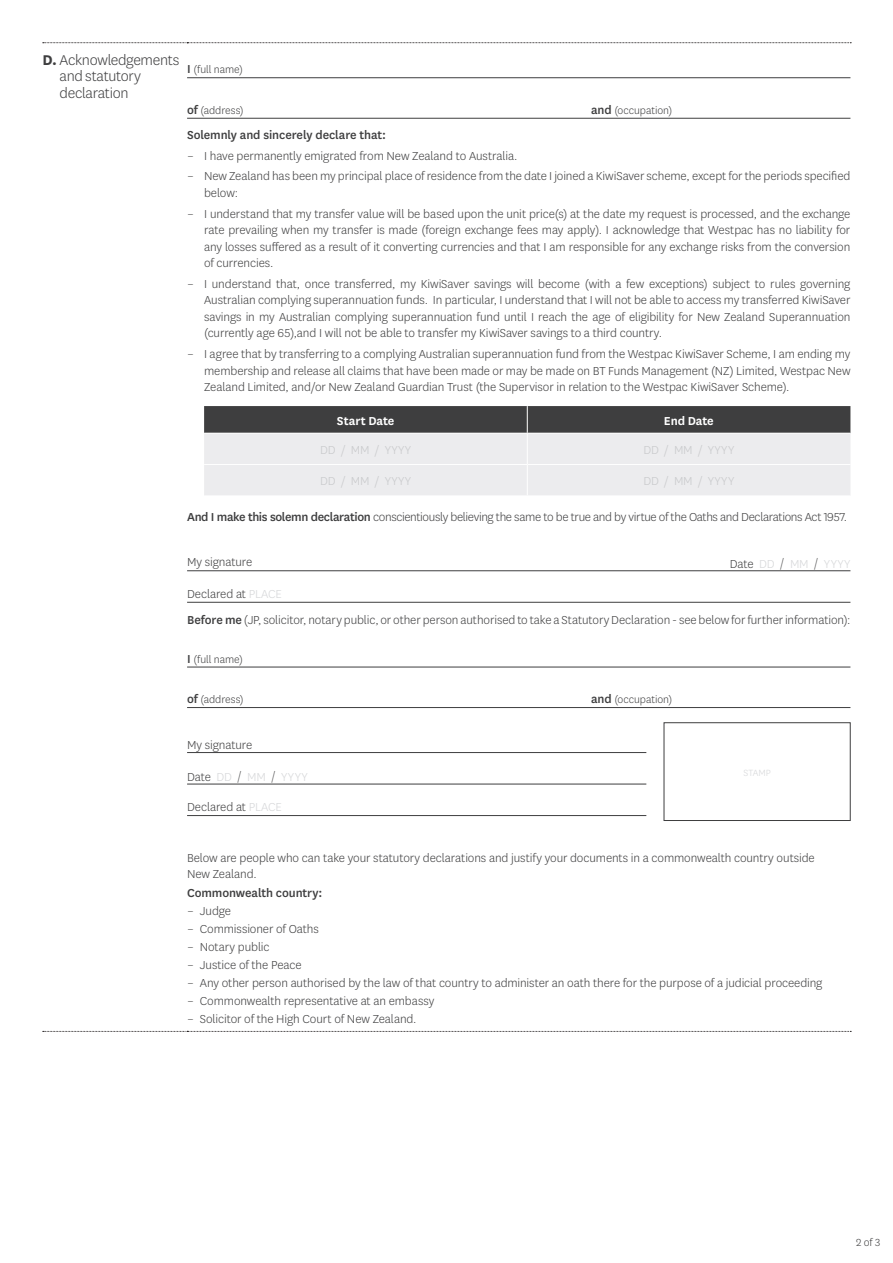
<style>
.page{position:relative;width:893px;height:1263px;background:#fff}
.page>*{position:absolute;margin:0;border:0;box-sizing:border-box;transform-origin:0 0}
.Section_Title{font:300 16.5px/16.5px "National LF";letter-spacing:-.02em;color:#3e3e3f}
.Copy{font:300 13.5px/16.5px "National LF";letter-spacing:-.01em;color:#3e3e3f;text-align:justify}
.Copy-2{font:500 13.5px "National LF";letter-spacing:-.005em;color:#3e3e3f}
.KS_Text_style_no_ind{font:300 13.5px "National LF";letter-spacing:.03em;color:#c7c8ca}
.Copy-3{font:300 13.5px "National LF";letter-spacing:-.01em;color:#d5d6d8}
.KS_Text_style_no_ind-2{font:600 13.5px "National LF";letter-spacing:-.01em;color:#fff}
.Copy-4{font:300 12px "National LF";letter-spacing:-.005em;color:#3e3e3f}
.t1{font:300 10.5px "National LF";letter-spacing:.005em;color:#d5d6d8}
.s1{font-weight:700}
.s2{font-weight:500;font-size:13.5px}
.s3{font-weight:500}
.s4{color:#3e3e3f}
.s5{color:#d5d6d8}
</style>
<div class="page">
<svg style="left:43px;top:42px;width:808px;height:1px"></svg>
<svg style="left:43px;top:1031px;width:808px;height:1px"></svg>
<hr style="left:187px;top:77px;width:663px;height:1px;background:#3e3e3f">
<hr style="left:187px;top:118px;width:663px;height:1px;background:#3e3e3f">
<hr style="left:187px;top:570px;width:663px;height:1px;background:#3e3e3f">
<hr style="left:187px;top:602px;width:663px;height:1px;background:#3e3e3f">
<hr style="left:187px;top:667px;width:663px;height:1px;background:#3e3e3f">
<hr style="left:187px;top:707px;width:663px;height:1px;background:#3e3e3f">
<hr style="left:187px;top:752px;width:459px;height:1px;background:#3e3e3f">
<hr style="left:187px;top:784px;width:459px;height:1px;background:#3e3e3f">
<hr style="left:187px;top:815px;width:459px;height:1px;background:#3e3e3f">
<svg style="left:204px;top:406px;width:646px;height:89px;background:#b7b7b9"></svg>
<hr style="left:527px;top:434px;width:1px;height:30px;background:#fff">
<hr style="left:527px;top:465px;width:1px;height:30px;background:#fff">
<hr style="left:204px;top:433px;width:323px;height:1px;background:#fff">
<hr style="left:527px;top:433px;width:323px;height:1px;background:#fff">
<div style="left:664px;top:722px;width:186px;height:99px;border:1px solid #3e3e3f"></div>
<p class="Section_Title" style="left:60px;top:51px;width:121px;text-indent:-17px"><span class="s1">D.</span> Acknowledgements and statutory declaration</p>
<p class="Copy-4" style="left:187px;top:62px;width:57px"><span class="s2">I</span> (full name)</p>
<p class="Copy-4" style="left:187px;top:103px;width:58px"><span class="s2">of</span> (address)</p>
<p class="Copy-4" style="left:591px;top:103px;width:83px"><span class="s2">and</span> (occupation)</p>
<p class="Copy-2" style="left:187px;top:125px;width:201px">Solemnly and sincerely declare that:</p>
<p class="Copy" style="left:187px;top:147px;width:332px">– I have permanently emigrated from New Zealand to Australia.</p>
<p class="Copy" style="left:204px;top:167px;width:648px;text-indent:-17px">– New Zealand has been my principal place of residence from the date I joined a KiwiSaver scheme, except for the periods specified below:</p>
<p class="Copy" style="left:204px;top:205px;width:648px;text-indent:-17px">– I understand that my transfer value will be based upon the unit price(s) at the date my request is processed, and the exchange rate prevailing when my transfer is made (foreign exchange fees may apply). I acknowledge that Westpac has no liability for any losses suffered as a result of it converting currencies and that I am responsible for any exchange risks from the conversion of currencies.</p>
<p class="Copy" style="left:204px;top:275px;width:648px;text-indent:-17px">– I understand that, once transferred, my KiwiSaver savings will become (with a few exceptions) subject to rules governing Australian complying superannuation funds. In particular, I understand that I will not be able to access my transferred KiwiSaver savings in my Australian complying superannuation fund until I reach the age of eligibility for New Zealand Superannuation (currently age 65),and I will not be able to transfer my KiwiSaver savings to a third country.</p>
<p class="Copy" style="left:204px;top:345px;width:648px;text-indent:-17px">– I agree that by transferring to a complying Australian superannuation fund from the Westpac KiwiSaver Scheme, I am ending my membership and release all claims that have been made or may be made on BT Funds Management (NZ) Limited, Westpac New Zealand Limited, and/or New Zealand Guardian Trust (the Supervisor in relation to the Westpac KiwiSaver Scheme).</p>
<p class="KS_Text_style_no_ind-2" style="left:337px;top:411px;width:59px">Start Date</p>
<p class="KS_Text_style_no_ind-2" style="left:664px;top:411px;width:51px">End Date</p>
<p class="KS_Text_style_no_ind" style="left:320px;top:441px;width:92px">DD / MM / YYYY</p>
<p class="KS_Text_style_no_ind" style="left:643px;top:441px;width:92px">DD / MM / YYYY</p>
<p class="KS_Text_style_no_ind" style="left:320px;top:473px;width:92px">DD / MM / YYYY</p>
<p class="KS_Text_style_no_ind" style="left:643px;top:473px;width:92px">DD / MM / YYYY</p>
<p class="Copy" style="left:187px;top:508px;width:661px"><span class="s3">And I make this solemn declaration</span> conscientiously believing the same to be true and by virtue of the Oaths and Declarations Act 1957.</p>
<p class="Copy" style="left:187px;top:553px;width:67px">My signature</p>
<p class="Copy-3" style="left:730px;top:555px;width:122px"><span class="s4">Date</span> DD <span class="s4">/</span> MM <span class="s4">/</span> YYYY</p>
<p class="Copy" style="left:187px;top:585px;width:96px">Declared at <span class="s5">PLACE</span></p>
<p class="Copy" style="left:187px;top:611px;width:665px"><span class="s3">Before me</span> (JP, solicitor, notary public, or other person authorised to take a Statutory Declaration - see below for further information):</p>
<p class="Copy-4" style="left:187px;top:651px;width:57px"><span class="s2">I</span> (full name)</p>
<p class="Copy-4" style="left:187px;top:692px;width:58px"><span class="s2">of</span> (address)</p>
<p class="Copy-4" style="left:591px;top:692px;width:83px"><span class="s2">and</span> (occupation)</p>
<p class="Copy" style="left:187px;top:736px;width:67px">My signature</p>
<p class="Copy-3" style="left:187px;top:768px;width:122px"><span class="s4">Date</span> DD <span class="s4">/</span> MM <span class="s4">/</span> YYYY</p>
<p class="Copy" style="left:187px;top:798px;width:96px">Declared at <span class="s5">PLACE</span></p>
<p class="t1" style="left:743px;top:766px;width:29px">STAMP</p>
<p class="Copy" style="left:187px;top:849px;width:629px">Below are people who can take your statutory declarations and justify your documents in a commonwealth country outside<br>New Zealand.</p>
<p class="Copy-2" style="left:187px;top:883px;width:137px">Commonwealth country:</p>
<p class="Copy" style="left:187px;top:902px;width:45px">– Judge</p>
<p class="Copy" style="left:187px;top:920px;width:133px">– Commissioner of Oaths</p>
<p class="Copy" style="left:187px;top:938px;width:84px">– Notary public</p>
<p class="Copy" style="left:187px;top:956px;width:116px">– Justice of the Peace</p>
<p class="Copy" style="left:187px;top:974px;width:637px">– Any other person authorised by the law of that country to administer an oath there for the purpose of a judicial proceeding</p>
<p class="Copy" style="left:187px;top:992px;width:249px">– Commonwealth representative at an embassy</p>
<p class="Copy" style="left:187px;top:1010px;width:231px">– Solicitor of the High Court of New Zealand.</p>
<p class="Copy-4" style="left:856px;top:1234px;width:26px">2 of 3</p>
</div>
